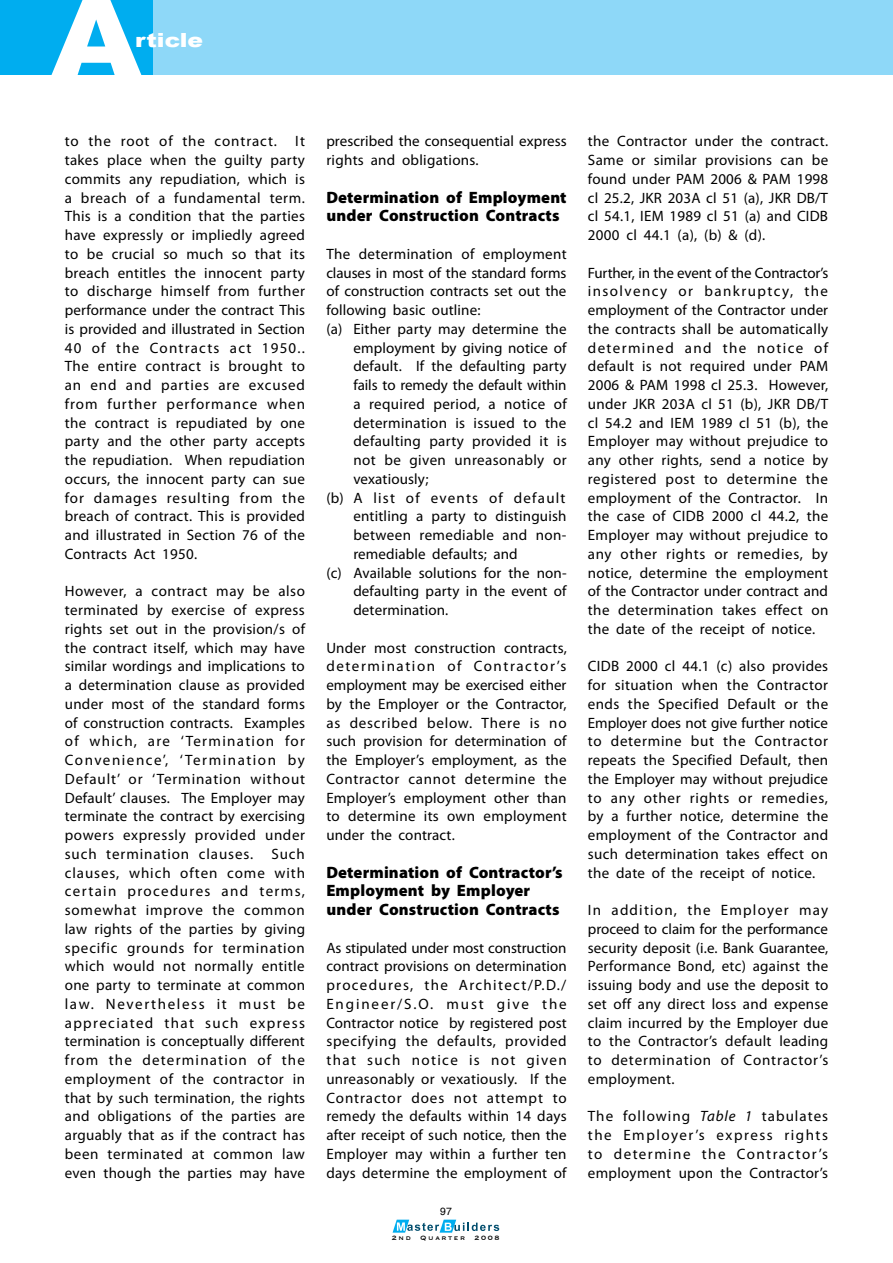
<style>
.page{position:relative;width:893px;height:1263px;background:#fff}
.page>*{position:absolute;margin:0;border:0;box-sizing:border-box;transform-origin:0 0}
.t1{font:900 105px "Arial";color:#fff;scale:1.1 1}
.t2{font:900 19.5px "Arial";color:#fff;scale:1.2 1}
.t3{font:900 16.5px/18.8px "Myriad Pro";letter-spacing:.01em;color:#000}
.t4{font:15px/18.8px "Myriad Pro";letter-spacing:.02em;color:#000;text-align:justify}
.t5{font:15px "Myriad Pro";letter-spacing:-.005em;color:#000}
.t6{font:15px "Myriad Pro";letter-spacing:.085em;color:#000}
.t7{font:10.5px "Helvetica";color:#000}
.t8{font:8.25px "Copperplate";letter-spacing:.205em;color:#000}
.s1{font-style:italic}
</style>
<div class="page">
<div style="left:0;top:0;width:893px;height:75px;background:#8ed8f8"></div>
<div style="left:0;top:0;width:153px;height:75px;background:#00adef"></div>
<svg style="left:393px;top:1220px;width:106px;height:12px"></svg>
<h1 class="t1" style="left:51px;top:-21px;width:83px">A</h1>
<h2 class="t2" style="left:135px;top:29px;width:58px">rticle</h2>
<p class="t4" style="left:65px;top:132px;width:242px">to the root of the contract. It takes place when the guilty party commits any repudiation, which is a breach of a fundamental term.<br>This is a condition that the parties have expressly or impliedly agreed to be crucial so much so that its breach entitles the innocent party to discharge himself from further performance under the contract This is provided and illustrated in Section 40 of the Contracts act 1950..<br>The entire contract is brought to an end and parties are excused from further performance when the contract is repudiated by one party and the other party accepts the repudiation. When repudiation occurs, the innocent party can sue for damages resulting from the breach of contract. This is provided and illustrated in Section 76 of the Contracts Act 1950.</p>
<p class="t4" style="left:65px;top:582px;width:242px">However, a contract may be also terminated by exercise of express rights set out in the provision/s of the contract itself, which may have similar wordings and implications to a determination clause as provided under most of the standard forms of construction contracts. Examples of which, are ‘Termination for Convenience’, ‘Termination by Default’ or ‘Termination without Default’ clauses. The Employer may terminate the contract by exercising powers expressly provided under such termination clauses. Such clauses, which often come with certain procedures and terms, somewhat improve the common law rights of the parties by giving specific grounds for termination which would not normally entitle one party to terminate at common law. Nevertheless it must be appreciated that such express termination is conceptually different from the determination of the employment of the contractor in that by such termination, the rights and obligations of the parties are arguably that as if the contract has been terminated at common law even though the parties may have</p>
<p class="t4" style="left:326px;top:132px;width:242px">prescribed the consequential express rights and obligations.</p>
<p class="t3" style="left:326px;top:187px;width:242px">Determination of Employment under Construction Contracts</p>
<p class="t4" style="left:326px;top:244px;width:242px">The determination of employment</p>
<p class="t5" style="left:326px;top:263px;width:242px">clauses in most of the standard forms</p>
<p class="t4" style="left:326px;top:282px;width:242px">of construction contracts set out the</p>
<p class="t4" style="left:326px;top:300px;width:156px">following basic outline:</p>
<p class="t4" style="left:326px;top:319px;width:242px">(a) Either party may determine the</p>
<p class="t4" style="left:353px;top:338px;width:215px">employment by giving notice of</p>
<p class="t4" style="left:353px;top:357px;width:215px">default. If the defaulting party</p>
<p class="t5" style="left:353px;top:376px;width:215px">fails to remedy the default within</p>
<p class="t4" style="left:353px;top:394px;width:215px">a required period, a notice of</p>
<p class="t4" style="left:353px;top:413px;width:215px">determination is issued to the</p>
<p class="t4" style="left:353px;top:432px;width:215px">defaulting party provided it is</p>
<p class="t4" style="left:353px;top:450px;width:215px">not be given unreasonably or</p>
<p class="t4" style="left:353px;top:469px;width:77px">vexatiously;</p>
<p class="t6" style="left:326px;top:488px;width:241px">(b) A list of events of default</p>
<p class="t4" style="left:353px;top:507px;width:215px">entitling a party to distinguish</p>
<p class="t4" style="left:353px;top:525px;width:215px">between remediable and non-</p>
<p class="t4" style="left:353px;top:544px;width:166px">remediable defaults; and</p>
<p class="t4" style="left:326px;top:563px;width:242px">(c) Available solutions for the non-</p>
<p class="t4" style="left:353px;top:582px;width:215px">defaulting party in the event of</p>
<p class="t4" style="left:353px;top:600px;width:96px">determination.</p>
<p class="t4" style="left:326px;top:638px;width:242px">Under most construction contracts, determination of Contractor’s employment may be exercised either by the Employer or the Contractor, as described below. There is no such provision for determination of the Employer’s employment, as the Contractor cannot determine the Employer’s employment other than to determine its own employment under the contract.</p>
<p class="t3" style="left:326px;top:862px;width:238px">Determination of Contractor’s<br>Employment by Employer under Construction Contracts</p>
<p class="t4" style="left:326px;top:938px;width:242px">As stipulated under most construction contract provisions on determination procedures, the Architect/P.D./ Engineer/S.O. must give the Contractor notice by registered post specifying the defaults, provided that such notice is not given unreasonably or vexatiously. If the Contractor does not attempt to remedy the defaults within 14 days after receipt of such notice, then the Employer may within a further ten days determine the employment of</p>
<p class="t7" style="left:440px;top:1202px;width:13px">97</p>
<p class="t8" style="left:392px;top:1232px;width:109px">2nd Quarter 2008</p>
<p class="t4" style="left:588px;top:132px;width:242px">the Contractor under the contract.<br>Same or similar provisions can be found under PAM 2006 &amp; PAM 1998 cl 25.2, JKR 203A cl 51 (a), JKR DB/T cl 54.1, IEM 1989 cl 51 (a) and CIDB 2000 cl 44.1 (a), (b) &amp; (d).</p>
<p class="t4" style="left:588px;top:263px;width:242px">Further, in the event of the Contractor’s insolvency or bankruptcy, the employment of the Contractor under the contracts shall be automatically determined and the notice of default is not required under PAM 2006 &amp; PAM 1998 cl 25.3. However, under JKR 203A cl 51 (b), JKR DB/T cl 54.2 and IEM 1989 cl 51 (b), the Employer may without prejudice to any other rights, send a notice by registered post to determine the employment of the Contractor. In the case of CIDB 2000 cl 44.2, the Employer may without prejudice to any other rights or remedies, by notice, determine the employment of the Contractor under contract and the determination takes effect on the date of the receipt of notice.</p>
<p class="t4" style="left:588px;top:657px;width:242px">CIDB 2000 cl 44.1 (c) also provides for situation when the Contractor ends the Specified Default or the Employer does not give further notice to determine but the Contractor repeats the Specified Default, then the Employer may without prejudice to any other rights or remedies, by a further notice, determine the employment of the Contractor and such determination takes effect on the date of the receipt of notice.</p>
<p class="t4" style="left:588px;top:900px;width:242px">In addition, the Employer may proceed to claim for the performance security deposit (i.e. Bank Guarantee, Performance Bond, etc) against the issuing body and use the deposit to set off any direct loss and expense claim incurred by the Employer due to the Contractor’s default leading to determination of Contractor’s employment.</p>
<p class="t4" style="left:588px;top:1107px;width:242px">The following <span class="s1">Table 1</span> tabulates the Employer’s express rights to determine the Contractor’s employment upon the Contractor’s</p>
</div>
